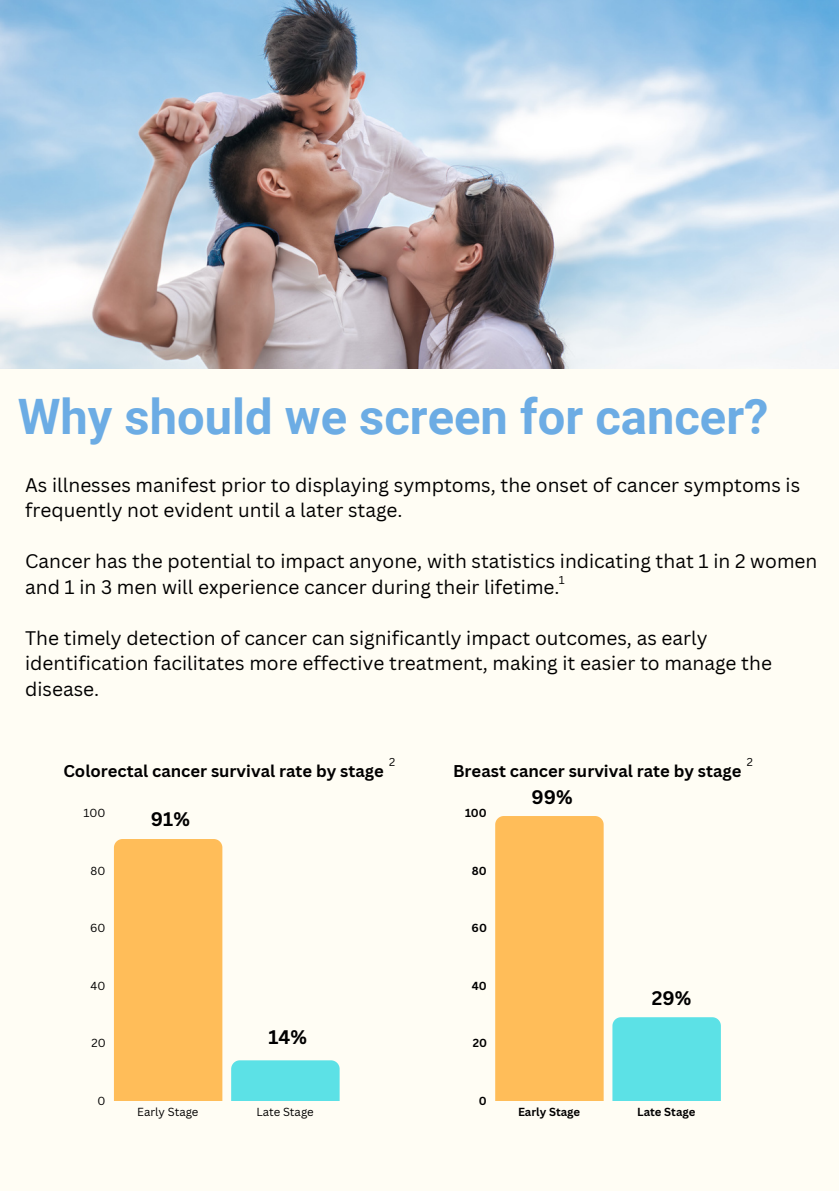
<style>
.page{position:relative;width:839px;height:1191px;background:#fff}
.page>*{position:absolute;margin:0;border:0;box-sizing:border-box;transform-origin:0 0}
.t1{font:700 48.8px "Roboto";color:#6cace4}
.t2{font:19.2px/25.6px "Canva Sans";color:#000}
.t3{font:700 19.2px "Canva Sans";color:#000}
.t4{font:700 16.6px "Canva Sans";color:#000}
.t5{font:11.4px "Canva Sans";color:#000}
.t6{font:700 11.4px "Canva Sans";color:#000}
.t7{font:11.2px "Canva Sans";color:#000}
</style>
<div class="page">
<div style="left:0;top:0;width:838px;height:1191px;background:#fffdf4"></div>
<div style="left:114px;top:839px;width:108px;height:262px;background:#ffbd59"></div>
<div style="left:231px;top:1060px;width:108px;height:41px;background:#5ce1e6"></div>
<div style="left:495px;top:816px;width:108px;height:285px;background:#ffbd59"></div>
<div style="left:612px;top:1017px;width:108px;height:84px;background:#5ce1e6"></div>
<img style="left:0;top:0;width:838px;height:368px">
<p class="t1" style="left:18px;top:389px;width:752px">Why should we screen for cancer?</p>
<h1 class="t2" style="left:25px;top:471px;width:776px">As illnesses manifest prior to displaying symptoms, the onset of cancer symptoms is frequently not evident until a later stage.</h1>
<h3 class="t2" style="left:25px;top:548px;width:793px">Cancer has the potential to impact anyone, with statistics indicating that 1 in 2 women and 1 in 3 men will experience cancer during their lifetime.</h3>
<h3 class="t2" style="left:25px;top:624px;width:748px">The timely detection of cancer can significantly impact outcomes, as early identification facilitates more effective treatment, making it easier to manage the disease.</h3>
<p class="t7" style="left:558px;top:572px;width:7px">1</p>
<p class="t7" style="left:389px;top:754px;width:8px">2</p>
<h2 class="t7" style="left:746px;top:754px;width:8px">2</h2>
<h2 class="t4" style="left:63px;top:760px;width:322px">Colorectal cancer survival rate by stage</h2>
<h2 class="t4" style="left:453px;top:760px;width:290px">Breast cancer survival rate by stage</h2>
<p class="t3" style="left:531px;top:784px;width:43px">99%</p>
<p class="t5" style="left:84px;top:805px;width:23px">100</p>
<h3 class="t3" style="left:151px;top:805px;width:40px">91%</h3>
<p class="t6" style="left:465px;top:805px;width:23px">100</p>
<p class="t5" style="left:90px;top:863px;width:16px">80</p>
<p class="t6" style="left:472px;top:863px;width:16px">80</p>
<p class="t5" style="left:90px;top:920px;width:17px">60</p>
<p class="t6" style="left:471px;top:920px;width:17px">60</p>
<p class="t5" style="left:90px;top:978px;width:16px">40</p>
<p class="t6" style="left:472px;top:978px;width:16px">40</p>
<p class="t3" style="left:652px;top:985px;width:41px">29%</p>
<p class="t5" style="left:91px;top:1035px;width:16px">20</p>
<p class="t3" style="left:268px;top:1024px;width:40px">14%</p>
<p class="t6" style="left:473px;top:1035px;width:16px">20</p>
<p class="t5" style="left:97px;top:1093px;width:9px">0</p>
<p class="t6" style="left:478px;top:1093px;width:9px">0</p>
<p class="t5" style="left:137px;top:1104px;width:63px">Early Stage</p>
<p class="t5" style="left:256px;top:1104px;width:59px">Late Stage</p>
<p class="t6" style="left:518px;top:1104px;width:64px">Early Stage</p>
<p class="t6" style="left:637px;top:1104px;width:60px">Late Stage</p>
</div>
